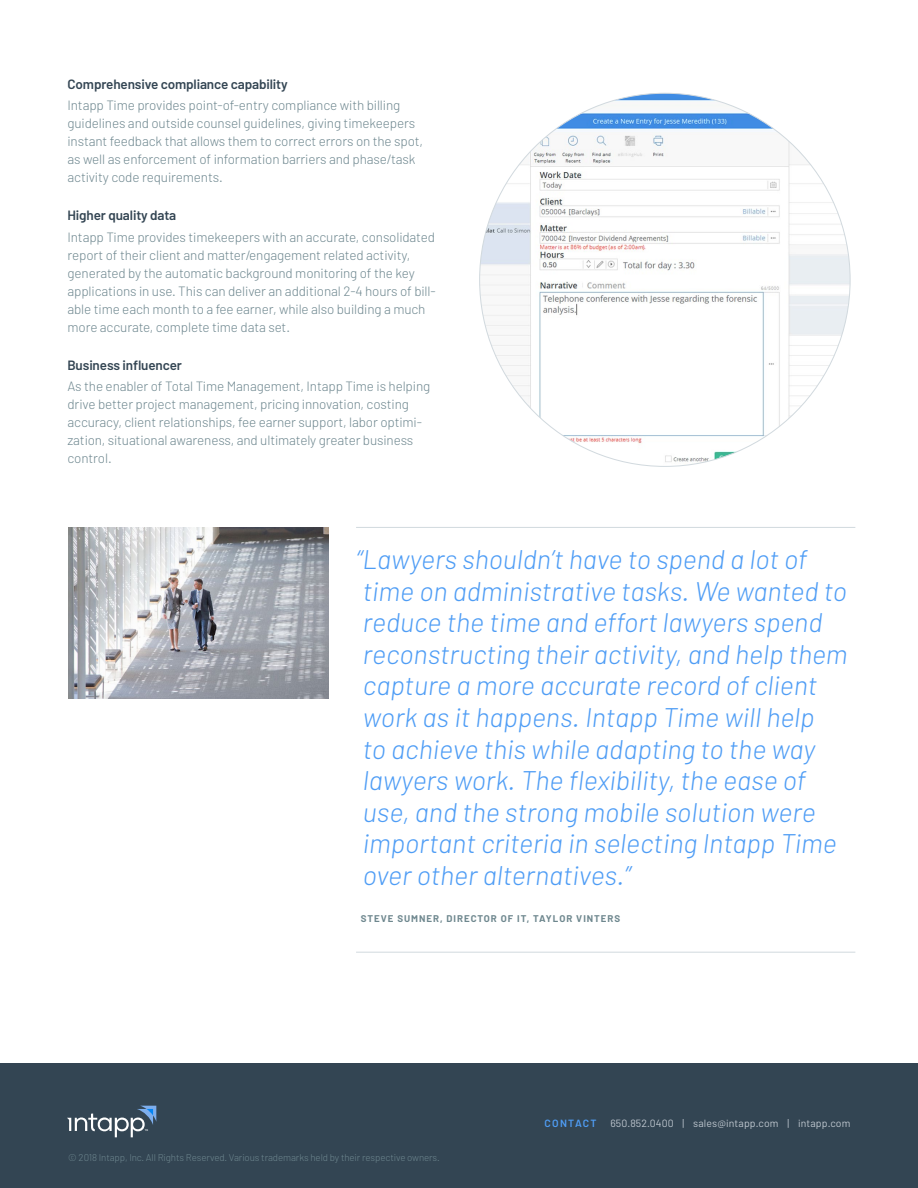
<style>
.page{position:relative;width:918px;height:1188px;background:#fff}
.page>*{position:absolute;margin:0;border:0;box-sizing:border-box;transform-origin:0 0}
.t1{font:italic 300 27px/31.5px "Barlow";color:#4f9df5}
.t2{font:300 13.5px/18px "Barlow";letter-spacing:-.01em;color:#6e878f}
.t3{font:600 13.5px "Barlow";letter-spacing:-.01em;color:#334553}
.t4{font:10.5px "Barlow";letter-spacing:.01em;color:#bfc7cf}
.t5{font:300 9.75px "Barlow";letter-spacing:-.01em;color:#6e878f}
.t6{font:700 9.75px "Barlow";letter-spacing:.1em;color:#6e878e}
.s1{font-weight:600;color:#4f9df5}
</style>
<div class="page">
<div style="left:0;top:1064px;width:918px;height:124px;background:#334553"></div>
<svg style="left:67px;top:1106px;width:89px;height:31px"></svg>
<hr style="left:356px;top:527px;width:499px;height:1px;background:#d1d9de">
<hr style="left:356px;top:952px;width:499px;height:1px;background:#d1d9de">
<img style="left:68px;top:527px;width:261px;height:171px">
<img style="left:480px;top:93px;width:370px;height:373px">
<p class="t3" style="left:68px;top:75px;width:222px">Comprehensive compliance capability</p>
<p class="t2" style="left:68px;top:96px;width:357px">Intapp Time provides point-of-entry compliance with billing guidelines and outside counsel guidelines, giving timekeepers instant feedback that allows them to correct errors on the spot, as well as enforcement of information barriers and phase/task activity code requirements.</p>
<p class="t3" style="left:68px;top:207px;width:110px">Higher quality data</p>
<p class="t2" style="left:68px;top:228px;width:370px">Intapp Time provides timekeepers with an accurate, consolidated report of their client and matter/engagement related activity, generated by the automatic background monitoring of the key applications in use. This can deliver an additional 2-4 hours of bill&shy;able time each month to a fee earner, while also building a much more accurate, complete time data set.</p>
<p class="t3" style="left:68px;top:357px;width:116px">Business influencer</p>
<p class="t2" style="left:68px;top:377px;width:364px">As the enabler of Total Time Management, Intapp Time is helping drive better project management, pricing innovation, costing accuracy, client relationships, fee earner support, labor optimi&shy;zation, situational awareness, and ultimately greater business control.</p>
<p class="t1" style="left:356px;top:543px;width:493px">“Lawyers shouldn’t have to spend a lot of time on administrative tasks. We wanted to reduce the time and effort lawyers spend reconstructing their activity, and help them capture a more accurate record of client work as it happens. Intapp Time will help<br>to achieve this while adapting to the way lawyers work. The flexibility, the ease of use, and the strong mobile solution were important criteria in selecting Intapp Time over other alternatives.”</p>
<p class="t6" style="left:361px;top:913px;width:261px">STEVE SUMNER, DIRECTOR OF IT, TAYLOR VINTERS</p>
<p class="t5" style="left:68px;top:1152px;width:373px">© 2018 Intapp, Inc. All Rights Reserved. Various trademarks held by their respective owners.</p>
<p class="t4" style="left:545px;top:1117px;width:307px"><span class="s1">CONTACT</span> 650.852.0400 | sales@intapp.com | intapp.com</p>
</div>
